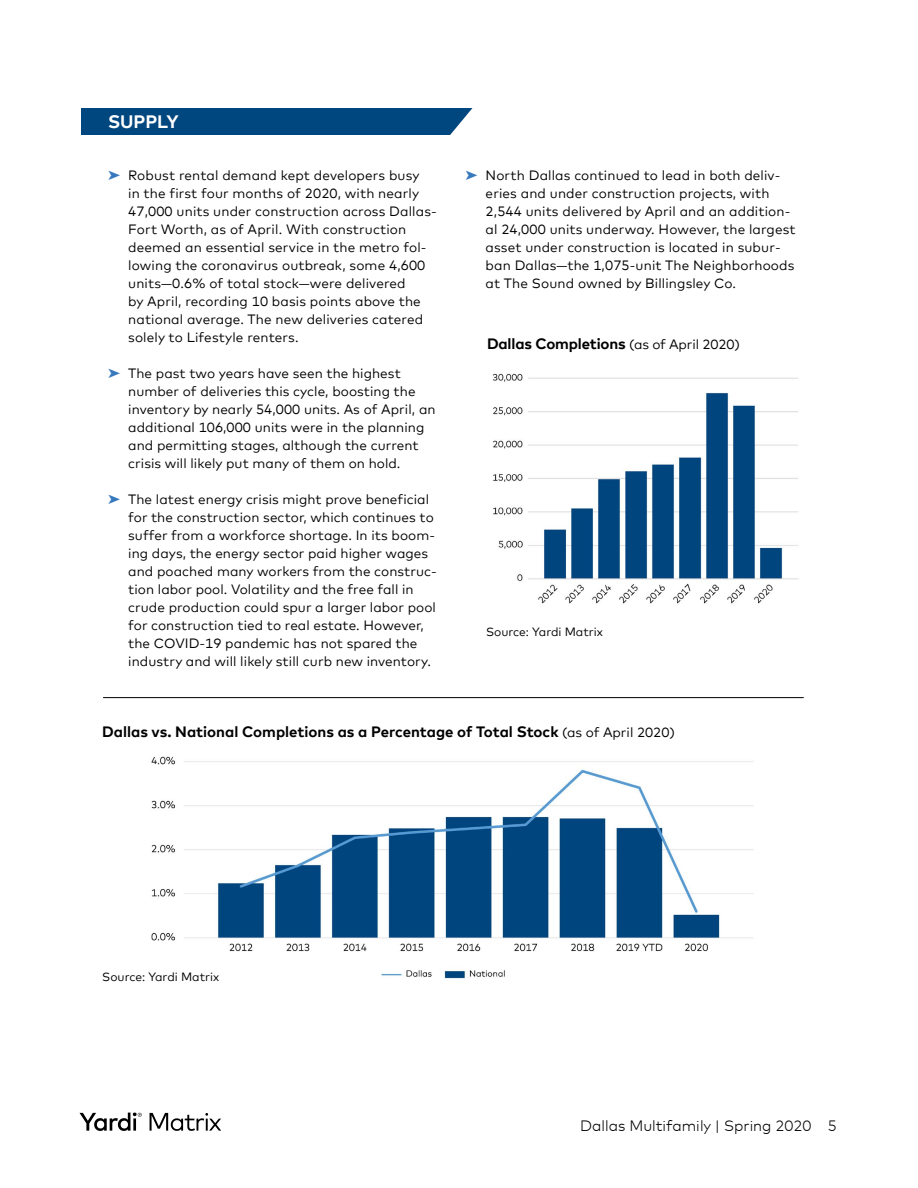
<style>
.page{position:relative;width:918px;height:1188px;background:#fff}
.page>*{position:absolute;margin:0;border:0;box-sizing:border-box;transform-origin:0 0}
.t1{font:700 18px "Mark Offc Pro";color:#fff}
.t2{font:700 15px "Mark Offc Pro";color:#000}
.t3{font:300 15px "Mark Offc Pro";color:#000}
.t4{font:13.5px/18px "Mark Offc Pro";letter-spacing:.005em;color:#000}
.t5{font:12px "Mark Offc Pro";color:#000}
.s1{color:#3879be}
.s2{font-weight:400;font-size:13.5px}
</style>
<div class="page">
<svg style="left:80px;top:1112px;width:62px;height:19px"></svg>
<svg style="left:150px;top:1113px;width:71px;height:18px"></svg>
<img style="left:151px;top:756px;width:602px;height:223px">
<img style="left:492px;top:373px;width:306px;height:231px">
<div style="left:81px;top:108px;width:391px;height:27px;background:#00467f"></div>
<hr style="left:103px;top:697px;width:701px;height:1px;background:#000">
<h1 class="t1" style="left:108px;top:108px;width:72px">SUPPLY</h1>
<p class="t4" style="left:128px;top:165px;width:310px;text-indent:-20px"><span class="s1">➤</span> Robust rental demand kept developers busy<br>in the first four months of 2020, with nearly 47,000 units under construction across Dallas-Fort Worth, as of April. With construction deemed an essential service in the metro fol&shy;lowing the coronavirus outbreak, some 4,600 units—0.6% of total stock—were delivered<br>by April, recording 10 basis points above the national average. The new deliveries catered solely to Lifestyle renters.</p>
<p class="t4" style="left:128px;top:363px;width:309px;text-indent:-20px"><span class="s1">➤</span> The past two years have seen the highest number of deliveries this cycle, boosting the inventory by nearly 54,000 units. As of April, an additional 106,000 units were in the planning and permitting stages, although the current crisis will likely put many of them on hold.</p>
<p class="t4" style="left:128px;top:489px;width:310px;text-indent:-20px"><span class="s1">➤</span> The latest energy crisis might prove beneficial for the construction sector, which continues to suffer from a workforce shortage. In its boom&shy;ing days, the energy sector paid higher wages and poached many workers from the construc&shy;tion labor pool. Volatility and the free fall in crude production could spur a larger labor pool for construction tied to real estate. However, the COVID-19 pandemic has not spared the industry and will likely still curb new inventory.</p>
<p class="t4" style="left:486px;top:165px;width:312px;text-indent:-20px"><span class="s1">➤</span> North Dallas continued to lead in both deliv&shy;eries and under construction projects, with 2,544 units delivered by April and an addition&shy;al 24,000 units underway. However, the largest asset under construction is located in subur&shy;ban Dallas—the 1,075-unit The Neighborhoods at The Sound owned by Billingsley Co.</p>
<p class="t2" style="left:487px;top:333px;width:254px">Dallas Completions <span class="s2">(as of April 2020)</span></p>
<p class="t5" style="left:486px;top:623px;width:119px">Source: Yardi Matrix</p>
<p class="t2" style="left:102px;top:721px;width:574px">Dallas vs. National Completions as a Percentage of Total Stock <span class="s2">(as of April 2020)</span></p>
<p class="t5" style="left:102px;top:968px;width:119px">Source: Yardi Matrix</p>
<p class="t3" style="left:580px;top:1115px;width:258px">Dallas Multifamily | Spring 2020 5</p>
</div>
